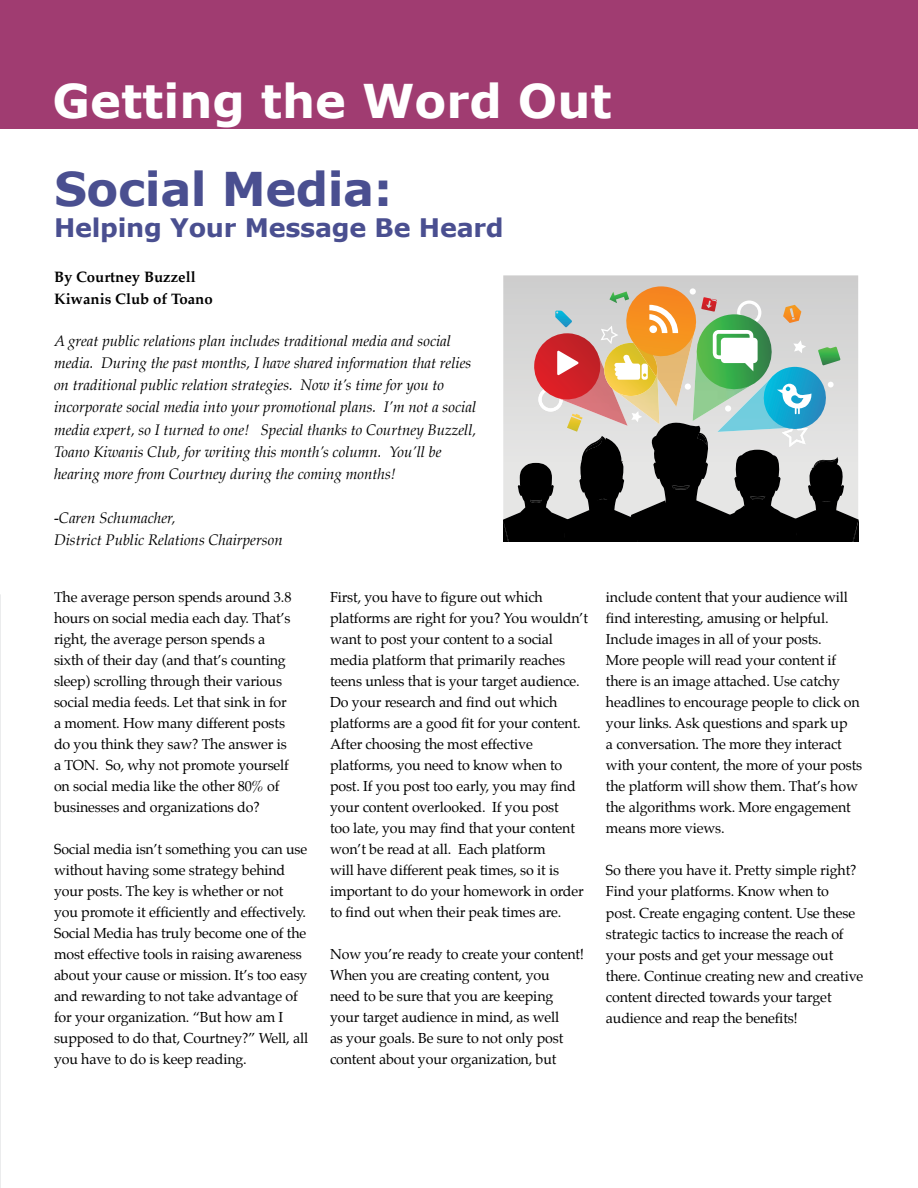
<style>
.page{position:relative;width:918px;height:1188px;background:#fff}
.page>*{position:absolute;margin:0;border:0;box-sizing:border-box;transform-origin:0 0}
.t1{font:700 46.5px "Verdana";color:#fff}
.t2{font:700 46.5px "Verdana";letter-spacing:-.01em;color:#4a4f90}
.t3{font:700 25.5px "Verdana";letter-spacing:-.01em;color:#4a4f90}
.t4{font:italic 15px/22.2px "Palatino";color:#000}
.t5{font:700 15px/22.2px "Palatino";color:#000}
.t6{font:14.25px/21px "Palatino";letter-spacing:-.01em;color:#000}
</style>
<div class="page">
<svg style="left:0;top:594px;width:1px;height:594px"></svg>
<div style="left:0;top:0;width:918px;height:129px;background:#a03c71"></div>
<svg style="left:503px;top:275px;width:355px;height:267px;background:#9c998e"></svg>
<h1 class="t1" style="left:52px;top:68px;width:561px">Getting the Word Out</h1>
<h1 class="t2" style="left:54px;top:156px;width:340px">Social Media:</h1>
<h2 class="t3" style="left:54px;top:210px;width:451px">Helping Your Message Be Heard</h2>
<p class="t5" style="left:54px;top:265px;width:160px">By Courtney Buzzell<br>Kiwanis Club of Toano</p>
<p class="t4" style="left:54px;top:330px;width:424px">A great public relations plan includes traditional media and social media. During the past months, I have shared information that relies on traditional public relation strategies. Now it’s time for you to incorporate social media into your promotional plans. I’m not a social media expert, so I turned to one! Special thanks to Courtney Buzzell, Toano Kiwanis Club, for writing this month’s column. You’ll be hearing more from Courtney during the coming months!</p>
<p class="t4" style="left:54px;top:507px;width:230px">-Caren Schumacher,<br>District Public Relations Chairperson</p>
<p class="t6" style="left:54px;top:587px;width:239px">The average person spends around 3.8 hours on social media each day. That’s right, the average person spends a sixth of their day (and that’s counting sleep) scrolling through their various social media feeds. Let that sink in for a moment. How many different posts do you think they saw? The answer is a TON. So, why not promote yourself on social media like the other 80% of businesses and organizations do?</p>
<p class="t6" style="left:54px;top:839px;width:256px">Social media isn’t something you can use without having some strategy behind your posts. The key is whether or not you promote it efficiently and effectively.<br>Social Media has truly become one of the most effective tools in raising awareness about your cause or mission. It’s too easy and rewarding to not take advantage of for your organization. “But how am I supposed to do that, Courtney?” Well, all you have to do is keep reading.</p>
<p class="t6" style="left:330px;top:587px;width:260px">First, you have to figure out which platforms are right for you? You wouldn’t want to post your content to a social media platform that primarily reaches teens unless that is your target audience.<br>Do your research and find out which platforms are a good fit for your content.<br>After choosing the most effective platforms, you need to know when to post. If you post too early, you may find your content overlooked. If you post<br>too late, you may find that your content won’t be read at all. Each platform<br>will have different peak times, so it is important to do your homework in order to find out when their peak times are.</p>
<p class="t6" style="left:330px;top:944px;width:255px">Now you’re ready to create your content!<br>When you are creating content, you<br>need to be sure that you are keeping your target audience in mind, as well<br>as your goals. Be sure to not only post content about your organization, but</p>
<p class="t6" style="left:606px;top:587px;width:258px">include content that your audience will find interesting, amusing or helpful.<br>Include images in all of your posts.<br>More people will read your content if there is an image attached. Use catchy headlines to encourage people to click on your links. Ask questions and spark up<br>a conversation. The more they interact with your content, the more of your posts the platform will show them. That’s how the algorithms work. More engagement means more views.</p>
<p class="t6" style="left:606px;top:860px;width:259px">So there you have it. Pretty simple right?<br>Find your platforms. Know when to<br>post. Create engaging content. Use these strategic tactics to increase the reach of your posts and get your message out there. Continue creating new and creative content directed towards your target audience and reap the benefits!</p>
</div>
